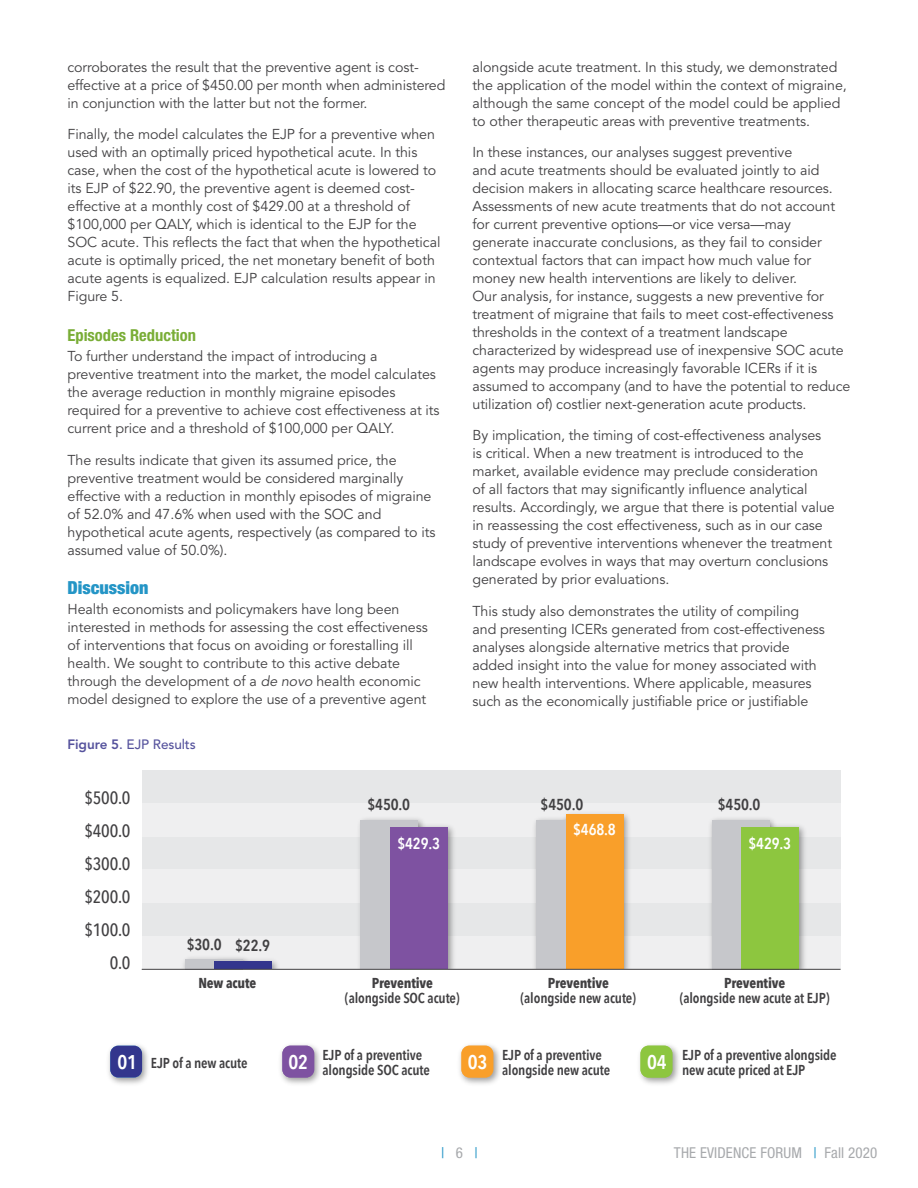
<style>
.page{position:relative;width:918px;height:1188px;background:#fff}
.page>*{position:absolute;margin:0;border:0;box-sizing:border-box;transform-origin:0 0}
.t1{font:600 19.8px "Avenir Next Condensed";letter-spacing:-.01em;color:#fff}
.t2{font:900 condensed 18px "Helvetica Neue LT Std";color:#2495c6}
.t3{font:500 17.85px/33.2px "Avenir Next Condensed";letter-spacing:-.01em;color:#414042;text-align:right}
.t4{font:700 condensed 16.5px "Helvetica Neue LT Std";color:#79ad36}
.t5{font:600 15.9px "Avenir Next Condensed";letter-spacing:-.01em;color:#414042}
.t6{font:600 15.9px "Avenir Next Condensed";letter-spacing:-.01em;color:#fff}
.t7{font:condensed 15px "Helvetica Neue LT Std";letter-spacing:.01em;color:#a7a9ac}
.t8{font:condensed 15px "Helvetica Neue LT Std";color:#2495c6}
.t9{font:600 14.4px/14.9px "Avenir Next Condensed";letter-spacing:-.01em;color:#414042}
.t10{font:700 14.4px "Avenir Next Condensed";letter-spacing:-.01em;color:#414042}
.t11{font:14.25px/18px "Avenir LT Std";letter-spacing:-.005em;color:#414042}
.t12{font:500 13.5px "Avenir LT Std";letter-spacing:-.005em;color:#56539d}
.s1{font-style:italic}
.s2{font-weight:800}
.s3{color:#a7a9ac}
.s4{color:#2495c6}
</style>
<div class="page">
<div style="left:142px;top:903px;width:699px;height:33px;background:#e6e7e8"></div>
<div style="left:142px;top:837px;width:699px;height:33px;background:#e6e7e8"></div>
<div style="left:142px;top:770px;width:699px;height:33px;background:#e6e7e8"></div>
<div style="left:142px;top:936px;width:699px;height:33px;background:#efeff0"></div>
<div style="left:142px;top:870px;width:699px;height:33px;background:#efeff0"></div>
<div style="left:142px;top:803px;width:699px;height:34px;background:#efeff0"></div>
<img style="left:208px;top:956px;width:75px;height:13px">
<img style="left:354px;top:818px;width:68px;height:151px">
<img style="left:418px;top:821px;width:41px;height:148px">
<img style="left:530px;top:818px;width:29px;height:151px">
<img style="left:559px;top:813px;width:75px;height:156px">
<img style="left:705px;top:818px;width:68px;height:151px">
<img style="left:769px;top:821px;width:40px;height:148px">
<img style="left:108px;top:1044px;width:40px;height:40px">
<img style="left:459px;top:1044px;width:41px;height:40px">
<img style="left:280px;top:1044px;width:40px;height:40px">
<img style="left:639px;top:1044px;width:40px;height:40px">
<div style="left:185px;top:959px;width:58px;height:10px;background:#c6c7cb"></div>
<div style="left:215px;top:961px;width:57px;height:8px;background:#33368d"></div>
<div style="left:361px;top:820px;width:57px;height:149px;background:#c6c7cb"></div>
<div style="left:390px;top:827px;width:58px;height:142px;background:#7e52a1"></div>
<div style="left:536px;top:820px;width:58px;height:149px;background:#c6c7cb"></div>
<div style="left:566px;top:815px;width:57px;height:154px;background:#f99f2a"></div>
<div style="left:712px;top:820px;width:57px;height:149px;background:#c6c7cb"></div>
<div style="left:741px;top:827px;width:58px;height:142px;background:#8dc63f"></div>
<div style="left:110px;top:1046px;width:32px;height:32px;background:#33368d;border-radius:8px"></div>
<div style="left:461px;top:1046px;width:32px;height:32px;background:#f99f2a;border-radius:8px"></div>
<div style="left:282px;top:1046px;width:32px;height:32px;background:#7e52a1;border-radius:8px"></div>
<div style="left:641px;top:1046px;width:31px;height:32px;background:#8dc63f;border-radius:8px"></div>
<hr style="left:142px;top:969px;width:699px;height:1px;background:#414042">
<p class="t11" style="left:68px;top:58px;width:379px">corroborates the result that the preventive agent is cost&shy;effective at a price of $450.00 per month when administered in conjunction with the latter but not the former.</p>
<p class="t11" style="left:68px;top:126px;width:374px">Finally, the model calculates the EJP for a preventive when used with an optimally priced hypothetical acute. In this case, when the cost of the hypothetical acute is lowered to its EJP of $22.90, the preventive agent is deemed cost&shy;effective at a monthly cost of $429.00 at a threshold of $100,000 per QALY, which is identical to the EJP for the SOC acute. This reflects the fact that when the hypothetical acute is optimally priced, the net monetary benefit of both acute agents is equalized. EJP calculation results appear in Figure 5.</p>
<p class="t4" style="left:68px;top:325px;width:130px">Episodes Reduction</p>
<p class="t11" style="left:68px;top:348px;width:374px">To further understand the impact of introducing a preventive treatment into the market, the model calculates the average reduction in monthly migraine episodes required for a preventive to achieve cost effectiveness at its current price and a threshold of $100,000 per QALY.</p>
<p class="t11" style="left:68px;top:451px;width:369px">The results indicate that given its assumed price, the preventive treatment would be considered marginally effective with a reduction in monthly episodes of migraine of 52.0% and 47.6% when used with the SOC and hypothetical acute agents, respectively (as compared to its assumed value of 50.0%).</p>
<p class="t2" style="left:68px;top:576px;width:82px">Discussion</p>
<p class="t11" style="left:68px;top:600px;width:362px">Health economists and policymakers have long been interested in methods for assessing the cost effectiveness of interventions that focus on avoiding or forestalling ill health. We sought to contribute to this active debate through the development of a <span class="s1">de novo</span> health economic model designed to explore the use of a preventive agent</p>
<p class="t12" style="left:68px;top:737px;width:130px"><span class="s2">Figure 5</span>. EJP Results</p>
<p class="t11" style="left:472px;top:58px;width:376px">alongside acute treatment. In this study, we demonstrated the application of the model within the context of migraine, although the same concept of the model could be applied to other therapeutic areas with preventive treatments.</p>
<p class="t11" style="left:472px;top:144px;width:380px">In these instances, our analyses suggest preventive<br>and acute treatments should be evaluated jointly to aid decision makers in allocating scarce healthcare resources.<br>Assessments of new acute treatments that do not account for current preventive options—or vice versa—may generate inaccurate conclusions, as they fail to consider contextual factors that can impact how much value for money new health interventions are likely to deliver.<br>Our analysis, for instance, suggests a new preventive for treatment of migraine that fails to meet cost-effectiveness thresholds in the context of a treatment landscape characterized by widespread use of inexpensive SOC acute agents may produce increasingly favorable ICERs if it is assumed to accompany (and to have the potential to reduce utilization of) costlier next-generation acute products.</p>
<p class="t11" style="left:472px;top:427px;width:364px">By implication, the timing of cost-effectiveness analyses<br>is critical. When a new treatment is introduced to the market, available evidence may preclude consideration<br>of all factors that may significantly influence analytical results. Accordingly, we argue that there is potential value in reassessing the cost effectiveness, such as in our case study of preventive interventions whenever the treatment landscape evolves in ways that may overturn conclusions generated by prior evaluations.</p>
<p class="t11" style="left:472px;top:602px;width:354px">This study also demonstrates the utility of compiling and presenting ICERs generated from cost-effectiveness analyses alongside alternative metrics that provide added insight into the value for money associated with new health interventions. Where applicable, measures such as the economically justifiable price or justifiable</p>
<p class="t3" style="left:84px;top:781px;width:48px">$500.0 $400.0 $300.0 $200.0 $100.0<br>0.0</p>
<p class="t5" style="left:187px;top:930px;width:36px">$30.0</p>
<p class="t5" style="left:235px;top:931px;width:36px">$22.9</p>
<p class="t10" style="left:198px;top:974px;width:60px">New acute</p>
<p class="t5" style="left:367px;top:791px;width:44px">$450.0</p>
<p class="t6" style="left:397px;top:830px;width:44px">$429.3</p>
<p class="t10" style="left:372px;top:974px;width:63px">Preventive</p>
<p class="t9" style="left:345px;top:990px;width:116px">(alongside SOC acute)</p>
<p class="t5" style="left:541px;top:791px;width:44px">$450.0</p>
<p class="t6" style="left:573px;top:816px;width:44px">$468.8</p>
<p class="t5" style="left:718px;top:791px;width:44px">$450.0</p>
<p class="t6" style="left:749px;top:830px;width:44px">$429.3</p>
<p class="t10" style="left:548px;top:974px;width:63px">Preventive</p>
<p class="t9" style="left:521px;top:990px;width:117px">(alongside new acute)</p>
<p class="t10" style="left:724px;top:974px;width:63px">Preventive</p>
<p class="t9" style="left:680px;top:990px;width:151px">(alongside new acute at EJP)</p>
<p class="t9" style="left:151px;top:1055px;width:98px">EJP of a new acute</p>
<p class="t9" style="left:502px;top:1048px;width:110px">EJP of a preventive alongside new acute</p>
<p class="t9" style="left:682px;top:1048px;width:156px">EJP of a preventive alongside new acute priced at EJP</p>
<p class="t9" style="left:322px;top:1048px;width:109px">EJP of a preventive alongside SOC acute</p>
<h1 class="t1" style="left:117px;top:1045px;width:21px">01</h1>
<h1 class="t1" style="left:289px;top:1045px;width:21px">02</h1>
<h1 class="t1" style="left:468px;top:1045px;width:21px">03</h1>
<h1 class="t1" style="left:647px;top:1045px;width:21px">04</h1>
<p class="t8" style="left:441px;top:1144px;width:38px">| <span class="s3">6</span> |</p>
<p class="t7" style="left:674px;top:1144px;width:205px">THE EVIDENCE FORUM <span class="s4">|</span> Fall 2020</p>
</div>
